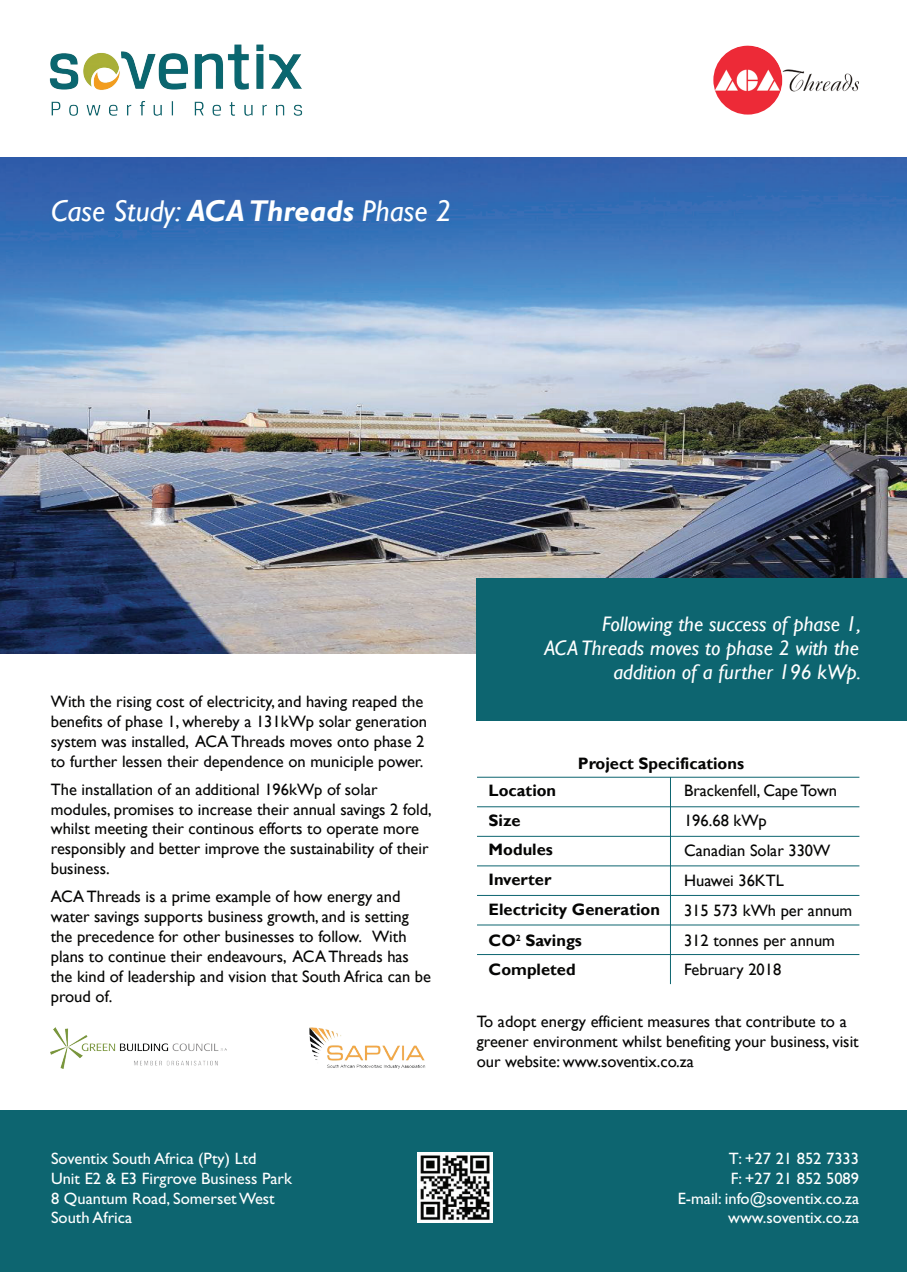
<style>
.page{position:relative;width:907px;height:1272px;background:#fff}
.page>*{position:absolute;margin:0;border:0;box-sizing:border-box;transform-origin:0 0}
.t1{font:italic 30px "Gill Sans";color:#fff}
.t2{font:italic 21px/24px "Gill Sans";color:#fff;text-align:right}
.t3{font:16.5px/20px "Gill Sans";color:#050504}
.t4{font:16.5px/19.8px "Gill Sans";color:#fff}
.t5{font:700 16.5px/30.2px "Gill Sans";color:#050504}
.s1{font-weight:700}
</style>
<div class="page">
<img style="left:0;top:157px;width:907px;height:496px">
<div style="left:476px;top:578px;width:431px;height:142px;background:#0d6570"></div>
<img style="left:49px;top:44px;width:254px;height:72px">
<hr style="left:670px;top:777px;width:1px;height:207px;background:#0d6570">
<hr style="left:477px;top:777px;width:382px;height:1px;background:#0d6570">
<hr style="left:477px;top:806px;width:382px;height:1px;background:#0d6570">
<hr style="left:477px;top:836px;width:382px;height:1px;background:#0d6570">
<hr style="left:477px;top:865px;width:382px;height:1px;background:#0d6570">
<hr style="left:477px;top:895px;width:382px;height:1px;background:#0d6570">
<hr style="left:477px;top:925px;width:382px;height:1px;background:#0d6570">
<hr style="left:477px;top:954px;width:382px;height:1px;background:#0d6570">
<img style="left:50px;top:1027px;width:176px;height:41px">
<img style="left:309px;top:1027px;width:117px;height:42px">
<div style="left:0;top:1110px;width:907px;height:162px;background:#0d6570"></div>
<img style="left:418px;top:1153px;width:74px;height:70px">
<img style="left:783px;top:69px;width:76px;height:23px">
<svg style="left:713px;top:45px;width:70px;height:70px"></svg>
<h1 class="t1" style="left:51px;top:193px;width:402px">Case Study: <span class="s1">ACA Threads</span> Phase 2</h1>
<p class="t3" style="left:51px;top:691px;width:378px">With the rising cost of electricity, and having reaped the benefits of phase 1, whereby a 131kWp solar generation system was installed, ACA Threads moves onto phase 2 to further lessen their dependence on municiple power.</p>
<p class="t3" style="left:51px;top:779px;width:382px">The installation of an additional 196kWp of solar modules, promises to increase their annual savings 2 fold, whilst meeting their continous efforts to operate more responsibly and better improve the sustainability of their business.</p>
<p class="t3" style="left:51px;top:886px;width:382px">ACA Threads is a prime example of how energy and water savings supports business growth, and is setting the precedence for other businesses to follow. With plans to continue their endeavours, ACA Threads has the kind of leadership and vision that South Africa can be proud of.</p>
<p class="t2" style="left:544px;top:612px;width:318px">Following the success of phase 1,<br>ACA Threads moves to phase 2 with the addition of a further 196 kWp.</p>
<p class="t5" style="left:578px;top:748px;width:168px">Project Specifications</p>
<p class="t5" style="left:488px;top:775px;width:69px">Location</p>
<p class="t5" style="left:488px;top:805px;width:33px">Size</p>
<p class="t5" style="left:488px;top:835px;width:173px">Modules<br>Inverter<br>Electricity Generation<br>CO<sup>2</sup> Savings</p>
<p class="t5" style="left:488px;top:954px;width:88px">Completed</p>
<p class="t3" style="left:684px;top:776px;width:170px;line-height:29.8px">Brackenfell, Cape Town<br>196.68 kWp<br>Canadian Solar 330W<br>Huawei 36KTL<br>315 573 kWh per annum<br>312 tonnes per annum<br>February 2018</p>
<p class="t3" style="left:477px;top:1012px;width:383px">To adopt energy efficient measures that contribute to a greener environment whilst benefiting your business, visit our website: www.soventix.co.za</p>
<p class="t4" style="left:51px;top:1148px;width:242px">Soventix South Africa (Pty) Ltd<br>Unit E2 &amp; E3 Firgrove Business Park<br>8 Quantum Road, Somerset West<br>South Africa</p>
<p class="t4" style="left:677px;top:1148px;width:183px;text-align:right">T: +27 21 852 7333<br>F: +27 21 852 5089<br>E-mail: info@soventix.co.za www.soventix.co.za</p>
</div>
